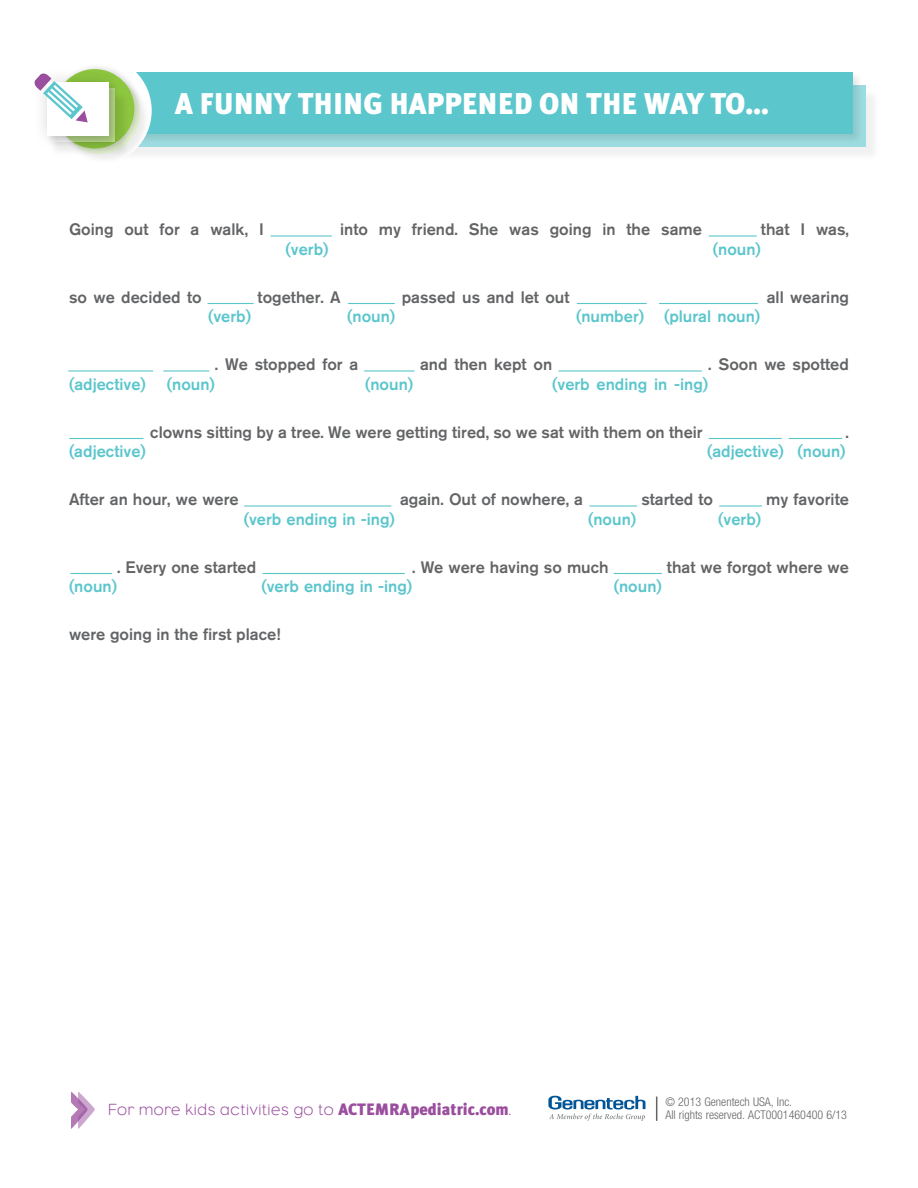
<style>
.page{position:relative;width:918px;height:1188px;background:#fff}
.page>*{position:absolute;margin:0;border:0;box-sizing:border-box;transform-origin:0 0}
.t1{font:900 30px "Meta Plus";color:#fff}
.t2{font:500 16.5px "Akzidenz Grotesk BQ";color:#636466}
.t3{font:500 16.5px "Akzidenz Grotesk BQ";color:#5bc6cc}
.t4{font:300 16.5px "Eagle";letter-spacing:.04em;color:#9a4e9e}
.t5{font:300 condensed 12px "Helvetica Neue";color:#636466}
.s1{font-family:"Meta Plus";font-weight:900}
</style>
<div class="page">
<div style="left:112px;top:88px;width:769px;height:74px;background:#000;opacity:.1"></div>
<div style="left:108px;top:85px;width:758px;height:61px;background:#9cdce0"></div>
<div style="left:106px;top:71px;width:758px;height:73px;background:#93cfd3"></div>
<div style="left:107px;top:72px;width:746px;height:62px;background:#5bc6cc"></div>
<div style="left:42px;top:56px;width:110px;height:110px;background:#fff;border-radius:50%"></div>
<hr style="left:271px;top:235px;width:60px;height:2px;background:#5bc6cc">
<hr style="left:208px;top:303px;width:45px;height:1px;background:#5bc6cc">
<hr style="left:348px;top:303px;width:46px;height:1px;background:#5bc6cc">
<hr style="left:577px;top:303px;width:69px;height:1px;background:#5bc6cc">
<hr style="left:659px;top:303px;width:99px;height:1px;background:#5bc6cc">
<hr style="left:365px;top:370px;width:49px;height:2px;background:#5bc6cc">
<hr style="left:709px;top:438px;width:72px;height:1px;background:#5bc6cc">
<hr style="left:789px;top:438px;width:53px;height:1px;background:#5bc6cc">
<hr style="left:70px;top:438px;width:73px;height:1px;background:#5bc6cc">
<hr style="left:245px;top:505px;width:146px;height:2px;background:#5bc6cc">
<hr style="left:71px;top:573px;width:41px;height:1px;background:#5bc6cc">
<hr style="left:263px;top:573px;width:141px;height:1px;background:#5bc6cc">
<hr style="left:614px;top:573px;width:47px;height:1px;background:#5bc6cc">
<hr style="left:590px;top:505px;width:47px;height:2px;background:#5bc6cc">
<hr style="left:720px;top:505px;width:42px;height:2px;background:#5bc6cc">
<hr style="left:69px;top:370px;width:84px;height:2px;background:#5bc6cc">
<hr style="left:164px;top:370px;width:45px;height:2px;background:#5bc6cc">
<hr style="left:559px;top:370px;width:142px;height:2px;background:#5bc6cc">
<hr style="left:709px;top:235px;width:47px;height:2px;background:#5bc6cc">
<div style="left:59px;top:73px;width:92px;height:92px;background:#000;opacity:.2"></div>
<div style="left:52px;top:63px;width:91px;height:92px;background:#000;opacity:.15"></div>
<div style="left:55px;top:69px;width:79px;height:80px;background:#8dc63f;border-radius:50%"></div>
<div style="left:49px;top:91px;width:81px;height:66px;background:#000;opacity:.2"></div>
<div style="left:32px;top:67px;width:91px;height:84px;background:#000;opacity:.15"></div>
<div style="left:46px;top:81px;width:73px;height:66px;background:#000;opacity:.15"></div>
<div style="left:47px;top:82px;width:61px;height:54px;background:#fff"></div>
<svg style="left:34px;top:73px;width:54px;height:49px"></svg>
<svg style="left:548px;top:1096px;width:97px;height:25px"></svg>
<svg style="left:656px;top:1097px;width:1px;height:24px"></svg>
<svg style="left:71px;top:1092px;width:24px;height:37px"></svg>
<h1 class="t1" style="left:175px;top:86px;width:595px">A FUNNY TH ING HAPPENED ON THE WAY TO…</h1>
<p class="t2" style="left:69px;top:219px;width:196px">Going out for a walk, I</p>
<p class="t3" style="left:286px;top:239px;width:44px">(verb)</p>
<p class="t2" style="left:340px;top:219px;width:363px">into my friend. She was going in the same</p>
<p class="t2" style="left:761px;top:219px;width:90px">that I was,</p>
<p class="t3" style="left:713px;top:239px;width:50px">(noun)</p>
<p class="t2" style="left:69px;top:287px;width:134px">so we decided to</p>
<p class="t2" style="left:258px;top:287px;width:85px">together. A</p>
<p class="t2" style="left:402px;top:287px;width:169px">passed us and let out</p>
<p class="t2" style="left:767px;top:287px;width:84px">all wearing</p>
<p class="t3" style="left:208px;top:306px;width:44px">(verb)</p>
<p class="t3" style="left:347px;top:306px;width:50px">(noun)</p>
<p class="t3" style="left:576px;top:306px;width:186px">(number) (plural noun)</p>
<p class="t2" style="left:215px;top:354px;width:145px">. We stopped for a</p>
<p class="t2" style="left:420px;top:354px;width:134px">and then kept on</p>
<p class="t2" style="left:708px;top:354px;width:142px">. Soon we spotted</p>
<p class="t3" style="left:69px;top:374px;width:78px">(adjective)</p>
<p class="t3" style="left:167px;top:374px;width:50px">(noun)</p>
<p class="t3" style="left:365px;top:374px;width:50px">(noun)</p>
<p class="t3" style="left:552px;top:374px;width:158px">(verb ending in -ing)</p>
<p class="t2" style="left:150px;top:422px;width:554px">clowns sitting by a tree. We were getting tired, so we sat with them on their</p>
<p class="t2" style="left:846px;top:422px;width:5px">.</p>
<p class="t3" style="left:69px;top:441px;width:78px">(adjective)</p>
<p class="t2" style="left:69px;top:489px;width:171px">After an hour, we were</p>
<p class="t2" style="left:400px;top:489px;width:185px">again. Out of nowhere, a</p>
<p class="t3" style="left:707px;top:441px;width:140px">(adjective) (noun)</p>
<p class="t2" style="left:641px;top:489px;width:73px">started to</p>
<p class="t2" style="left:766px;top:489px;width:84px">my favorite</p>
<p class="t3" style="left:244px;top:509px;width:153px">(verb ending in -ing)</p>
<p class="t2" style="left:117px;top:557px;width:141px">. Every one started</p>
<p class="t3" style="left:588px;top:509px;width:50px">(noun)</p>
<p class="t2" style="left:412px;top:557px;width:198px">. We were having so much</p>
<p class="t3" style="left:718px;top:509px;width:44px">(verb)</p>
<p class="t2" style="left:667px;top:557px;width:184px">that we forgot where we</p>
<p class="t3" style="left:69px;top:576px;width:50px">(noun)</p>
<p class="t3" style="left:261px;top:576px;width:152px">(verb ending in -ing)</p>
<p class="t2" style="left:69px;top:624px;width:213px">were going in the first place!</p>
<p class="t3" style="left:614px;top:576px;width:50px">(noun)</p>
<p class="t5" style="left:665px;top:1095px;width:128px">© 2013 Genentech USA, Inc.</p>
<p class="t4" style="left:108px;top:1099px;width:405px">For more kids activities go to <span class="s1">ACTEMRAPEDIATRIC.COM</span>.</p>
<p class="t5" style="left:665px;top:1108px;width:183px">All rights reserved. ACT0001460400 6/13</p>
</div>
